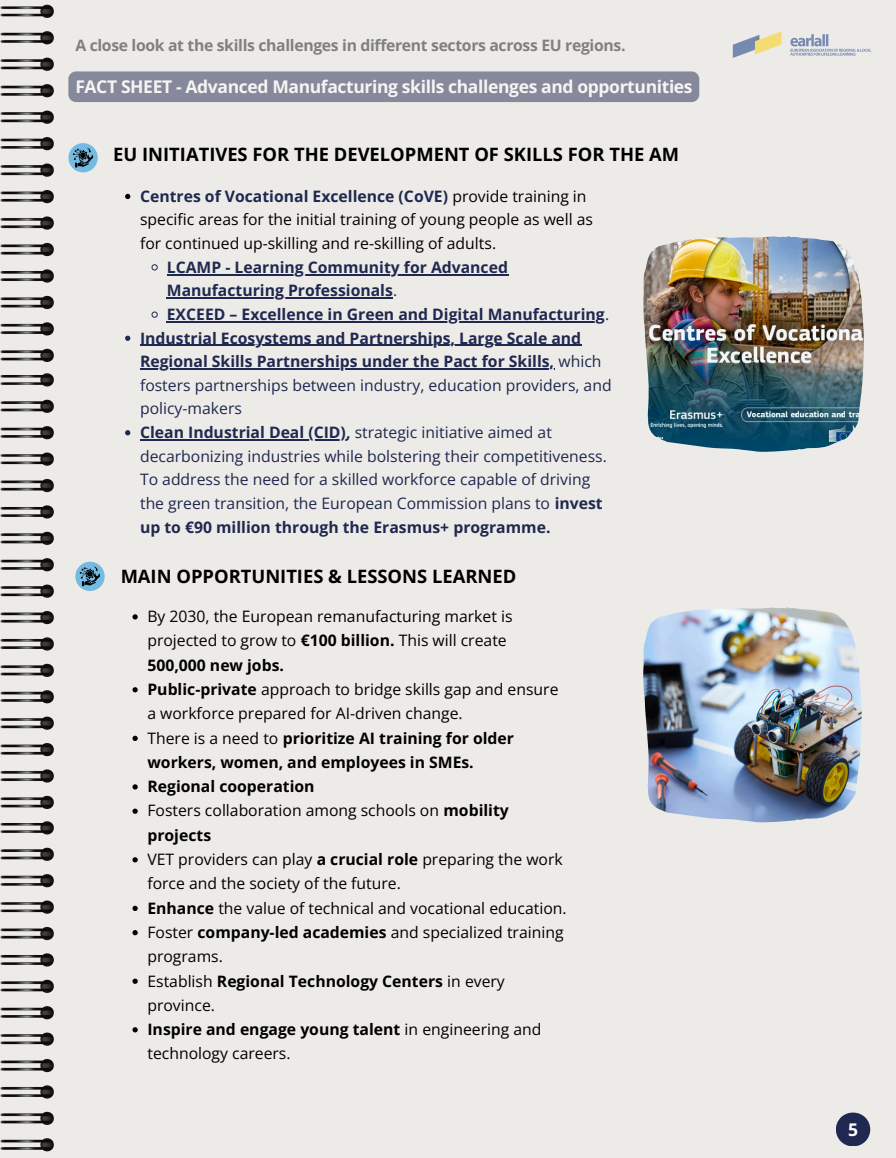
<style>
.page{position:relative;width:896px;height:1158px;background:#edebe7}
.page>*{position:absolute;margin:0;border:0;box-sizing:border-box;transform-origin:0 0}
.t1{font:700 18.38px "Open Sans";color:#000}
.t2{font:700 17.5px "Open Sans";letter-spacing:-.02em;color:#fff}
.t3{font:15.75px/24.3px "Open Sans";color:#000}
.t4{font:15.75px/23.6px "Open Sans";color:#1f2850}
.t5{font:700 15.75px/23.6px "Open Sans";color:#1f2850}
.t6{font:700 15.75px/24.3px "Open Sans";color:#000}
.t7{font:700 15.75px "Open Sans";letter-spacing:-.02em;color:#808080}
.s1{font-weight:700;color:#1f2850}
.s2{font-weight:400}
.s3{font-weight:700}
</style>
<div class="page">
<img style="left:0;top:821px;width:53px;height:331px">
<img style="left:0;top:373px;width:53px;height:436px">
<img style="left:0;top:4px;width:53px;height:357px">
<img style="left:732px;top:31px;width:140px;height:26px">
<svg style="left:836px;top:1112px;width:34px;height:34px"></svg>
<img style="left:643px;top:607px;width:218px;height:215px">
<div style="left:68px;top:143px;width:30px;height:29px;background:#75bae0;border-radius:50%"></div>
<svg style="left:73px;top:148px;width:20px;height:19px"></svg>
<div style="left:75px;top:562px;width:30px;height:29px;background:#75bae0;border-radius:50%"></div>
<svg style="left:80px;top:566px;width:20px;height:20px"></svg>
<svg style="left:125px;top:194px;width:5px;height:5px"></svg>
<svg style="left:151px;top:264px;width:7px;height:7px"></svg>
<hr style="left:167px;top:274px;width:341px;height:1px;background:#1f2850">
<hr style="left:167px;top:297px;width:226px;height:2px;background:#1f2850">
<svg style="left:151px;top:311px;width:7px;height:7px"></svg>
<hr style="left:167px;top:321px;width:438px;height:1px;background:#1f2850">
<svg style="left:125px;top:336px;width:5px;height:5px"></svg>
<hr style="left:140px;top:345px;width:441px;height:1px;background:#1f2850">
<hr style="left:140px;top:368px;width:414px;height:2px;background:#1f2850">
<svg style="left:125px;top:430px;width:5px;height:5px"></svg>
<hr style="left:140px;top:439px;width:206px;height:2px;background:#1f2850">
<svg style="left:132px;top:614px;width:6px;height:5px"></svg>
<svg style="left:132px;top:687px;width:6px;height:5px"></svg>
<svg style="left:132px;top:736px;width:6px;height:5px"></svg>
<svg style="left:132px;top:784px;width:6px;height:5px"></svg>
<svg style="left:132px;top:808px;width:6px;height:6px"></svg>
<svg style="left:132px;top:857px;width:6px;height:5px"></svg>
<svg style="left:132px;top:905px;width:6px;height:6px"></svg>
<svg style="left:132px;top:930px;width:6px;height:5px"></svg>
<svg style="left:132px;top:978px;width:6px;height:6px"></svg>
<svg style="left:132px;top:1027px;width:6px;height:5px"></svg>
<div style="left:68px;top:71px;width:631px;height:31px;background:#86899b;border-radius:8px"></div>
<img style="left:643px;top:236px;width:221px;height:216px">
<p class="t7" style="left:75px;top:35px;width:552px">A close look at the skills challenges in different sectors across EU regions.</p>
<p class="t2" style="left:75px;top:75px;width:619px">FACT SHEET - Advanced Manufacturing skills challenges and opportunities</p>
<p class="t1" style="left:113px;top:141px;width:567px">EU INITIATIVES FOR THE DEVELOPMENT OF SKILLS FOR THE AM</p>
<h3 class="t3" style="left:140px;top:184px;width:454px;line-height:23.6px"><span class="s1">Centres of Vocational Excellence (CoVE)</span> provide training in specific areas for the initial training of young people as well as for continued up-skilling and re-skilling of adults.</h3>
<p class="t5" style="left:167px;top:255px;width:343px">LCAMP - Learning Community for Advanced</p>
<h2 class="t5" style="left:167px;top:278px;width:444px">Manufacturing Professionals<span class="s2">.<br></span>EXCEED – Excellence in Green and Digital Manufacturing<span class="s2">.</span></h2>
<p class="t5" style="left:140px;top:325px;width:443px">Industrial Ecosystems and Partnerships, Large Scale and</p>
<h1 class="t4" style="left:140px;top:349px;width:473px"><span class="s3">Regional Skills Partnerships under the Pact for Skills,</span> which fosters partnerships between industry, education providers, and policy-makers<br><span class="s3">Clean Industrial Deal (CID),</span> strategic initiative aimed at</h1>
<p class="t4" style="left:140px;top:444px;width:468px">decarbonizing industries while bolstering their competitiveness.<br>To address the need for a skilled workforce capable of driving the green transition, the European Commission plans to <span class="s3">invest up to €90 million through the Erasmus+ programme.</span></p>
<p class="t1" style="left:121px;top:563px;width:397px">MAIN OPPORTUNITIES &amp; LESSONS LEARNED</p>
<p class="t3" style="left:147px;top:604px;width:367px">By 2030, the European remanufacturing market is projected to grow to <span class="s3">€100 billion.</span> This will create<br><span class="s3">500,000 new jobs.</span></p>
<p class="t3" style="left:147px;top:677px;width:412px"><span class="s3">Public-private</span> approach to bridge skills gap and ensure a workforce prepared for AI-driven change.</p>
<p class="t6" style="left:147px;top:725px;width:368px"><span class="s2">There is a need to</span> prioritize AI training for older workers, women, and employees in SMEs.</p>
<p class="t6" style="left:147px;top:774px;width:169px">Regional cooperation</p>
<h1 class="t3" style="left:147px;top:798px;width:363px">Fosters collaboration among schools on <span class="s3">mobility projects</span></h1>
<p class="t3" style="left:147px;top:847px;width:417px">VET providers can play <span class="s3">a crucial role</span> preparing the work force and the society of the future.</p>
<p class="t3" style="left:147px;top:895px;width:421px"><span class="s3">Enhance</span> the value of technical and vocational education.</p>
<p class="t3" style="left:147px;top:919px;width:418px">Foster <span class="s3">company-led academies</span> and specialized training programs.</p>
<p class="t3" style="left:147px;top:968px;width:359px">Establish <span class="s3">Regional Technology Centers</span> in every province.</p>
<p class="t3" style="left:147px;top:1016px;width:395px"><span class="s3">Inspire and engage young talent</span> in engineering and technology careers.</p>
<p class="t2" style="left:848px;top:1117px;width:11px">5</p>
</div>
